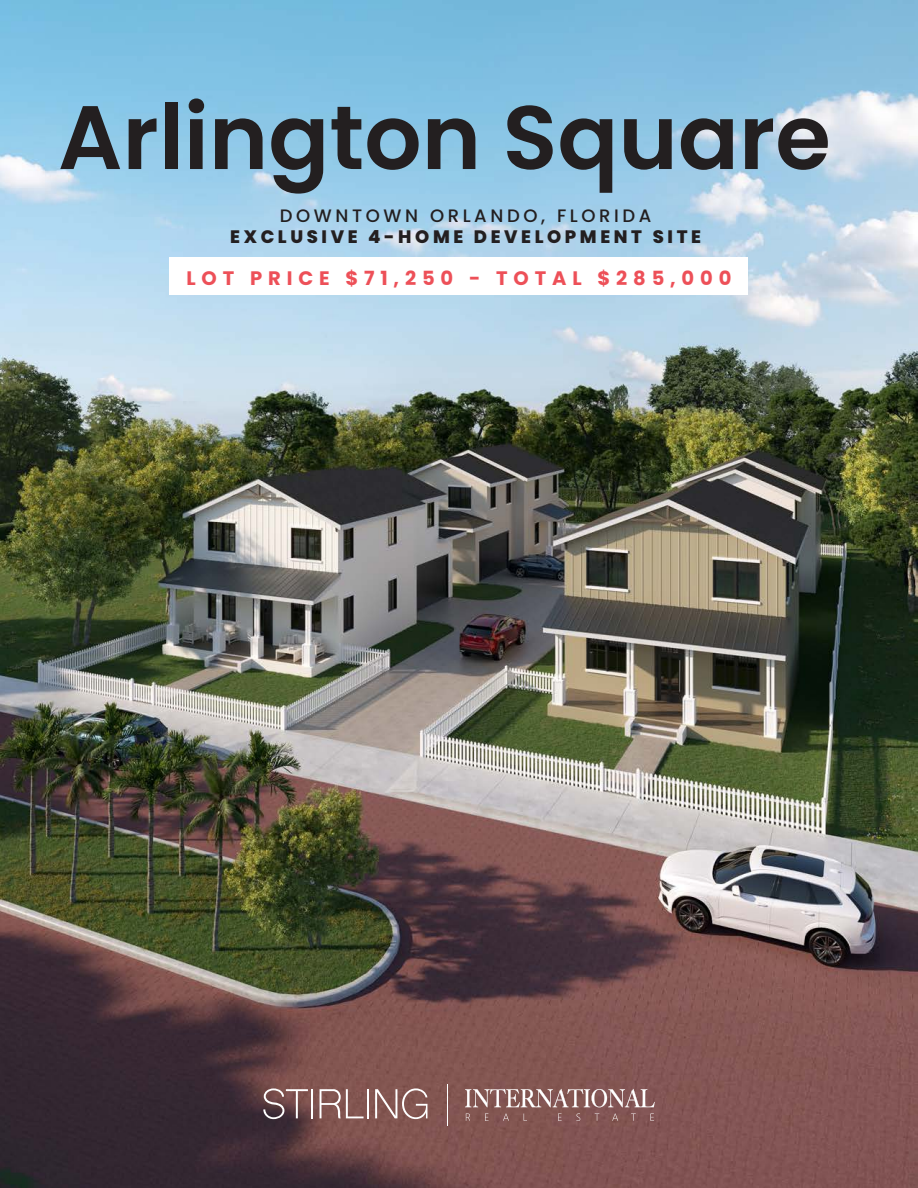
<style>
.page{position:relative;width:918px;height:1188px;background:#fff}
.page>*{position:absolute;margin:0;border:0;box-sizing:border-box;transform-origin:0 0}
.Nameplate{font:600 90px "Poppins";color:#231f20}
.Body_Text{font:700 19.5px "Poppins";letter-spacing:.3em;color:#ed5058}
.Tagline{font:800 18px "Poppins";letter-spacing:.2em;color:#231f20}
.Tagline-2{font:500 18px "Poppins";letter-spacing:.2em;color:#231f20}
</style>
<div class="page">
<img style="left:0;top:0;width:918px;height:1188px">
<svg style="left:263px;top:1088px;width:45px;height:31px"></svg>
<hr style="left:311px;top:1089px;width:2px;height:29px;background:#fff">
<svg style="left:320px;top:1089px;width:44px;height:29px"></svg>
<hr style="left:367px;top:1089px;width:2px;height:29px;background:#fff">
<svg style="left:375px;top:1088px;width:52px;height:31px;background:#9d7a76"></svg>
<svg style="left:465px;top:1089px;width:190px;height:18px;background:#a58583"></svg>
<hr style="left:447px;top:1085px;width:1px;height:41px;background:#fff">
<svg style="left:466px;top:1114px;width:4px;height:7px"></svg>
<svg style="left:485px;top:1114px;width:4px;height:7px"></svg>
<svg style="left:503px;top:1114px;width:6px;height:7px"></svg>
<svg style="left:524px;top:1114px;width:3px;height:7px"></svg>
<svg style="left:558px;top:1114px;width:4px;height:7px"></svg>
<svg style="left:576px;top:1113px;width:4px;height:8px"></svg>
<svg style="left:595px;top:1114px;width:4px;height:7px"></svg>
<svg style="left:612px;top:1114px;width:6px;height:7px"></svg>
<svg style="left:631px;top:1114px;width:5px;height:7px"></svg>
<svg style="left:650px;top:1114px;width:4px;height:7px"></svg>
<div style="left:170px;top:258px;width:578px;height:37px;background:#fff"></div>
<p class="Nameplate" style="left:58px;top:85px;width:774px">Arlington Square</p>
<p class="Tagline-2" style="left:280px;top:205px;width:373px">DOWNTOWN ORLANDO, FLORIDA</p>
<p class="Tagline" style="left:230px;top:226px;width:472px">EXCLUSIVE 4-HOME DEVELOPMENT SITE</p>
<p class="Body_Text" style="left:186px;top:266px;width:547px">LOT PRICE $71,250 - TOTAL $285,000</p>
</div>
